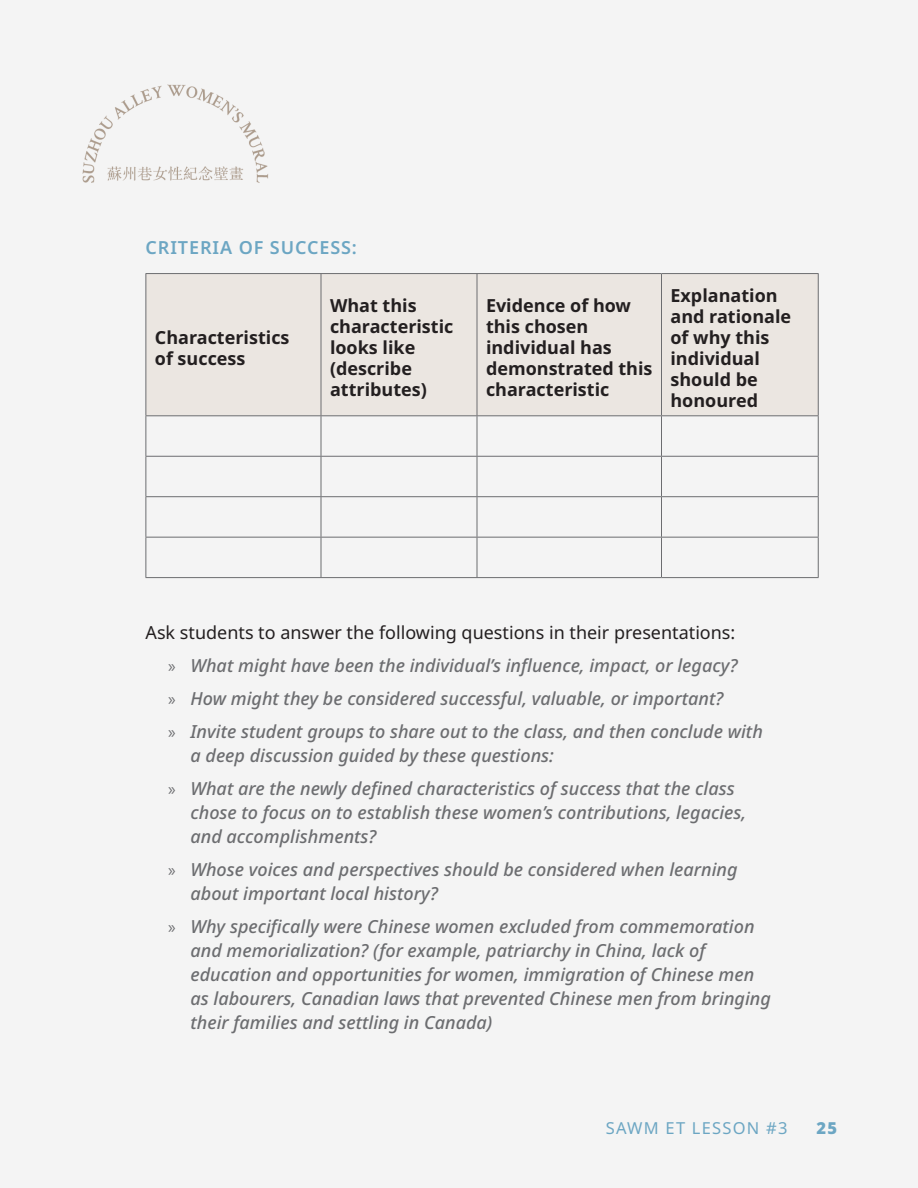
<style>
.page{position:relative;width:918px;height:1188px;background:#f4f4f4}
.page>*{position:absolute;margin:0;border:0;box-sizing:border-box;transform-origin:0 0}
.t1{font:italic 500 18px/24px "Noto Sans";color:#6c6d70}
.Table_Headers{font:700 18px/21px "Noto Sans";color:#231f20}
.Basic{font:18px "Noto Sans";color:#231f20}
.H4_Sans_serif_blue{font:600 18px "Noto Sans";letter-spacing:.05em;color:#6ca6c3}
.Footer_Right{font:16.5px "Noto Sans";letter-spacing:.075em;color:#6ca6c3}
.Footer_Right-2{font:900 16.5px "Noto Sans";color:#6ca6c3}
.s1{font-family:"Myriad Pro";font-weight:400;font-style:normal}
</style>
<div class="page">
<img style="left:82px;top:84px;width:187px;height:99px">
<div style="left:147px;top:274px;width:671px;height:141px;background:#ebe6e1"></div>
<hr style="left:146px;top:273px;width:175px;height:1px;background:#6c6d70">
<hr style="left:146px;top:274px;width:1px;height:141px;background:#6c6d70">
<hr style="left:321px;top:273px;width:156px;height:1px;background:#6c6d70">
<hr style="left:321px;top:274px;width:1px;height:141px;background:#6c6d70">
<hr style="left:477px;top:273px;width:185px;height:1px;background:#6c6d70">
<hr style="left:477px;top:274px;width:1px;height:141px;background:#6c6d70">
<hr style="left:662px;top:273px;width:157px;height:1px;background:#6c6d70">
<hr style="left:661px;top:274px;width:1px;height:141px;background:#6c6d70">
<hr style="left:818px;top:274px;width:1px;height:141px;background:#6c6d70">
<hr style="left:146px;top:415px;width:175px;height:1px;background:#6c6d70">
<hr style="left:146px;top:416px;width:1px;height:40px;background:#6c6d70">
<hr style="left:321px;top:415px;width:156px;height:1px;background:#6c6d70">
<hr style="left:321px;top:416px;width:1px;height:40px;background:#6c6d70">
<hr style="left:477px;top:415px;width:185px;height:1px;background:#6c6d70">
<hr style="left:477px;top:416px;width:1px;height:40px;background:#6c6d70">
<hr style="left:662px;top:415px;width:157px;height:1px;background:#6c6d70">
<hr style="left:661px;top:416px;width:1px;height:40px;background:#6c6d70">
<hr style="left:818px;top:416px;width:1px;height:40px;background:#6c6d70">
<hr style="left:146px;top:456px;width:175px;height:1px;background:#6c6d70">
<hr style="left:146px;top:457px;width:1px;height:39px;background:#6c6d70">
<hr style="left:321px;top:456px;width:156px;height:1px;background:#6c6d70">
<hr style="left:321px;top:457px;width:1px;height:39px;background:#6c6d70">
<hr style="left:477px;top:456px;width:185px;height:1px;background:#6c6d70">
<hr style="left:477px;top:457px;width:1px;height:39px;background:#6c6d70">
<hr style="left:662px;top:456px;width:157px;height:1px;background:#6c6d70">
<hr style="left:661px;top:457px;width:1px;height:39px;background:#6c6d70">
<hr style="left:818px;top:457px;width:1px;height:39px;background:#6c6d70">
<hr style="left:146px;top:496px;width:175px;height:1px;background:#6c6d70">
<hr style="left:146px;top:497px;width:1px;height:40px;background:#6c6d70">
<hr style="left:321px;top:496px;width:156px;height:1px;background:#6c6d70">
<hr style="left:321px;top:497px;width:1px;height:40px;background:#6c6d70">
<hr style="left:477px;top:496px;width:185px;height:1px;background:#6c6d70">
<hr style="left:477px;top:497px;width:1px;height:40px;background:#6c6d70">
<hr style="left:662px;top:496px;width:157px;height:1px;background:#6c6d70">
<hr style="left:661px;top:497px;width:1px;height:40px;background:#6c6d70">
<hr style="left:818px;top:497px;width:1px;height:40px;background:#6c6d70">
<hr style="left:146px;top:537px;width:175px;height:1px;background:#6c6d70">
<hr style="left:146px;top:538px;width:1px;height:39px;background:#6c6d70">
<hr style="left:321px;top:537px;width:156px;height:1px;background:#6c6d70">
<hr style="left:321px;top:538px;width:1px;height:39px;background:#6c6d70">
<hr style="left:477px;top:537px;width:185px;height:1px;background:#6c6d70">
<hr style="left:477px;top:538px;width:1px;height:39px;background:#6c6d70">
<hr style="left:662px;top:537px;width:157px;height:1px;background:#6c6d70">
<hr style="left:661px;top:538px;width:1px;height:39px;background:#6c6d70">
<hr style="left:818px;top:538px;width:1px;height:39px;background:#6c6d70">
<hr style="left:146px;top:577px;width:175px;height:1px;background:#6c6d70">
<hr style="left:321px;top:577px;width:156px;height:1px;background:#6c6d70">
<hr style="left:477px;top:577px;width:185px;height:1px;background:#6c6d70">
<hr style="left:662px;top:577px;width:157px;height:1px;background:#6c6d70">
<p class="H4_Sans_serif_blue" style="left:146px;top:237px;width:213px">CRITERIA OF SUCCESS:</p>
<p class="Table_Headers" style="left:155px;top:327px;width:136px">Characteristics of success</p>
<p class="Table_Headers" style="left:330px;top:296px;width:125px">What this characteristic looks like (describe attributes)</p>
<p class="Table_Headers" style="left:486px;top:296px;width:168px">Evidence of how this chosen individual has demonstrated this characteristic</p>
<p class="Table_Headers" style="left:670px;top:285px;width:122px">Explanation and rationale of why this individual should be honoured</p>
<p class="Basic" style="left:146px;top:623px;width:591px">Ask students to answer the following questions in their presentations:</p>
<p class="t1" style="left:168px;top:654px;width:571px"><span class="s1">»</span> What might have been the individual’s influence, impact, or legacy?</p>
<p class="t1" style="left:168px;top:687px;width:557px"><span class="s1">»</span> How might they be considered successful, valuable, or important?</p>
<p class="t1" style="left:190px;top:720px;width:574px;text-indent:-22px"><span class="s1">»</span> Invite student groups to share out to the class, and then conclude with a deep discussion guided by these questions:</p>
<p class="t1" style="left:190px;top:777px;width:557px;text-indent:-22px"><span class="s1">»</span> What are the newly defined characteristics of success that the class chose to focus on to establish these women’s contributions, legacies, and accomplishments?</p>
<p class="t1" style="left:190px;top:858px;width:549px;text-indent:-22px"><span class="s1">»</span> Whose voices and perspectives should be considered when learning about important local history?</p>
<p class="t1" style="left:190px;top:915px;width:582px;text-indent:-22px"><span class="s1">»</span> Why specifically were Chinese women excluded from commemoration and memorialization? (for example, patriarchy in China, lack of education and opportunities for women, immigration of Chinese men as labourers, Canadian laws that prevented Chinese men from bringing their families and settling in Canada)</p>
<p class="Footer_Right" style="left:606px;top:1118px;width:183px">SAWM ET LESSON #3</p>
<p class="Footer_Right-2" style="left:816px;top:1118px;width:22px">25</p>
</div>
